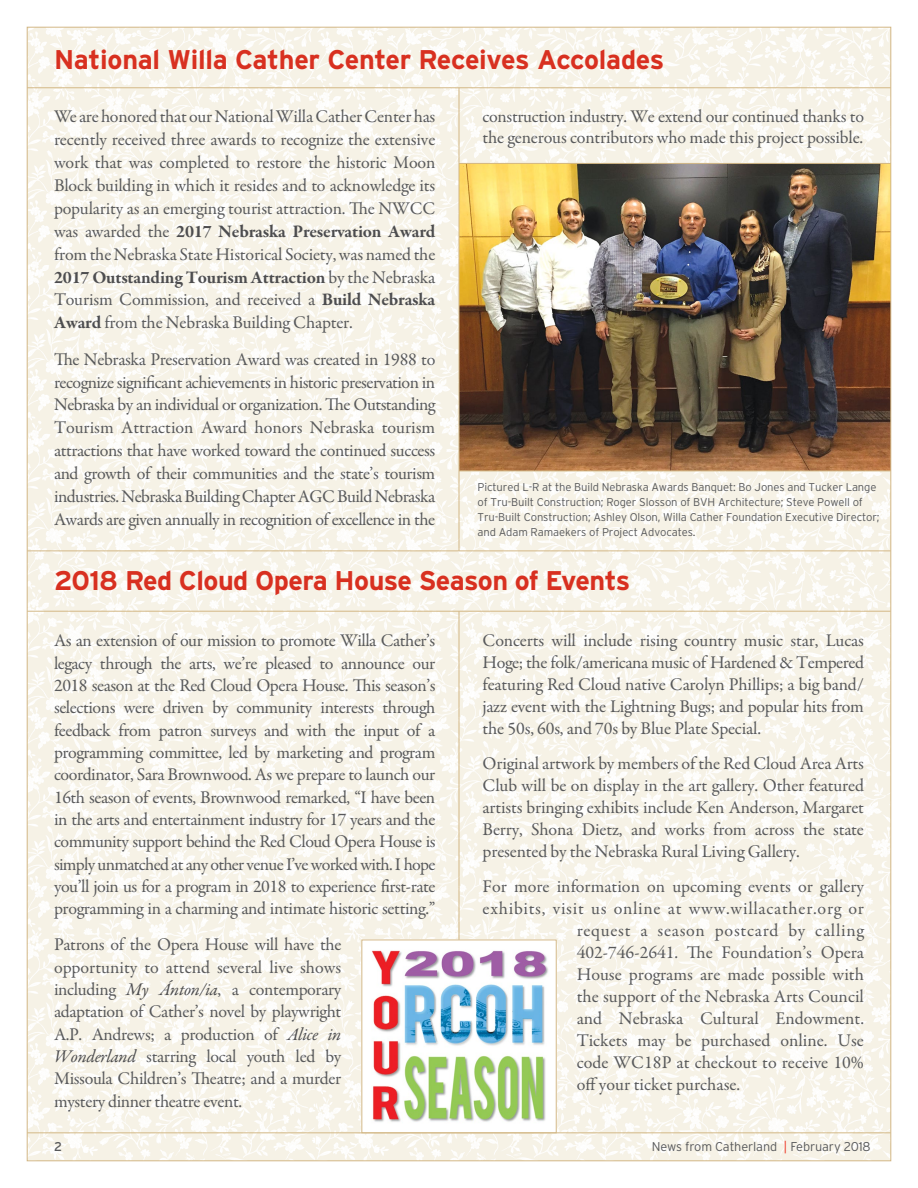
<style>
.page{position:relative;width:918px;height:1188px;background:#fff}
.page>*{position:absolute;margin:0;border:0;box-sizing:border-box;transform-origin:0 0}
.t1{font:700 27px "Interstate";letter-spacing:-.02em;color:#d83020}
.t2{font:18px/22.4px "Garamond Premr Pro";letter-spacing:-.01em;color:#58595b;text-align:justify}
.t3{font:18px "Garamond Premr Pro";letter-spacing:.04em;color:#58595b}
.t4{font:300 12.75px "Interstate";letter-spacing:-.01em;color:#58595b}
.t5{font:12.75px "Interstate";color:#58595b}
.t6{font:300 11.25px/15px "Interstate";letter-spacing:-.01em;color:#58595b}
.s1{font-weight:700;color:#4d4d4f}
.s2{font-style:italic;color:#4d4d4f}
.s3{color:#ee3524}
</style>
<div class="page">
<img style="left:29px;top:29px;width:860px;height:1130px">
<img style="left:364px;top:942px;width:190px;height:189px">
<img style="left:460px;top:164px;width:429px;height:307px">
<hr style="left:27px;top:1133px;width:864px;height:1px;background:#d3b886">
<hr style="left:459px;top:611px;width:1px;height:329px;background:#d3b886">
<hr style="left:27px;top:611px;width:864px;height:1px;background:#d3b886">
<hr style="left:27px;top:551px;width:864px;height:1px;background:#d3b886">
<hr style="left:459px;top:88px;width:1px;height:463px;background:#d3b886">
<hr style="left:459px;top:471px;width:432px;height:1px;background:#d3b886">
<hr style="left:459px;top:163px;width:432px;height:1px;background:#d3b886">
<hr style="left:27px;top:88px;width:864px;height:1px;background:#d3b886">
<h1 class="t1" style="left:54px;top:45px;width:612px">National Willa Cather Center Receives Accolades</h1>
<p class="t2" style="left:54px;top:106px;width:383px;line-height:23px">We are honored that our National Willa Cather Center has recently received three awards to recognize the extensive work that was completed to restore the historic Moon Block building in which it resides and to acknowledge its popularity as an emerging tourist attraction. The NWCC was awarded the <span class="s1">2017 Nebraska Preservation Award </span>from the Nebraska State Historical Society, was named the <span class="s1">2017 Outstanding Tourism Attraction</span> by the Nebraska Tourism Commission, and received a <span class="s1">Build Nebraska Award</span> from the Nebraska Building Chapter.</p>
<p class="t2" style="left:54px;top:348px;width:383px;line-height:23px">The Nebraska Preservation Award was created in 1988 to recognize significant achievements in historic preservation in Nebraska by an individual or organization. The Outstanding Tourism Attraction Award honors Nebraska tourism attractions that have worked toward the continued success and growth of their communities and the state’s tourism industries. Nebraska Building Chapter AGC Build Nebraska Awards are given annually in recognition of excellence in the</p>
<p class="t2" style="left:483px;top:107px;width:383px;line-height:21px">construction industry. We extend our continued thanks to the generous contributors who made this project possible.</p>
<p class="t6" style="left:478px;top:480px;width:404px">Pictured L-R at the Build Nebraska Awards Banquet: Bo Jones and Tucker Lange of Tru-Built Construction; Roger Slosson of BVH Architecture; Steve Powell of Tru-Built Construction; Ashley Olson, Willa Cather Foundation Executive Director; and Adam Ramaekers of Project Advocates.</p>
<h1 class="t1" style="left:54px;top:566px;width:578px">2018 Red Cloud Opera House Season of Events</h1>
<p class="t2" style="left:54px;top:630px;width:383px">As an extension of our mission to promote Willa Cather’s legacy through the arts, we’re pleased to announce our 2018 season at the Red Cloud Opera House. This season’s selections were driven by community interests through feedback from patron surveys and with the input of a programming committee, led by marketing and program coordinator, Sara Brownwood. As we prepare to launch our 16th season of events, Brownwood remarked, “I have been in the arts and entertainment industry for 17 years and the community support behind the Red Cloud Opera House is simply unmatched at any other venue I’ve worked with. I hope you’ll join us for a program in 2018 to experience first-rate programming in a charming and intimate historic setting.”</p>
<p class="t2" style="left:54px;top:934px;width:289px">Patrons of the Opera House will have the opportunity to attend several live shows including <span class="s2">My Ánton/ia</span>, a contemporary adaptation of Cather’s novel by playwright A.P. Andrews; a production of <span class="s2">Alice in Wonderland</span> starring local youth led by Missoula Children’s Theatre; and a murder mystery dinner theatre event.</p>
<p class="t2" style="left:483px;top:630px;width:383px;line-height:21.9px">Concerts will include rising country music star, Lucas Hoge; the folk/americana music of Hardened &amp; Tempered featuring Red Cloud native Carolyn Phillips; a big band/ jazz event with the Lightning Bugs; and popular hits from the 50s, 60s, and 70s by Blue Plate Special.</p>
<p class="t2" style="left:483px;top:753px;width:383px;line-height:21.9px">Original artwork by members of the Red Cloud Area Arts Club will be on display in the art gallery. Other featured artists bringing exhibits include Ken Anderson, Margaret Berry, Shona Dietz, and works from across the state presented by the Nebraska Rural Living Gallery.</p>
<p class="t2" style="left:483px;top:876px;width:383px">For more information on upcoming events or gallery</p>
<p class="t3" style="left:483px;top:898px;width:383px">exhibits, visit us online at www.willacather.org or</p>
<p class="t3" style="left:577px;top:920px;width:289px">request a season postcard by calling</p>
<p class="t2" style="left:577px;top:942px;width:289px">402-746-2641. The Foundation’s Opera</p>
<p class="t2" style="left:577px;top:964px;width:289px">House programs are made possible with</p>
<p class="t2" style="left:577px;top:986px;width:289px">the support of the Nebraska Arts Council</p>
<p class="t2" style="left:577px;top:1008px;width:289px">and Nebraska Cultural Endowment.</p>
<p class="t2" style="left:577px;top:1029px;width:289px">Tickets may be purchased online. Use</p>
<p class="t2" style="left:577px;top:1051px;width:289px">code WC18P at checkout to receive 10%</p>
<p class="t2" style="left:577px;top:1073px;width:165px">off your ticket purchase.</p>
<p class="t5" style="left:54px;top:1139px;width:10px">2</p>
<p class="t4" style="left:652px;top:1139px;width:220px">News from Catherland <span class="s3">|</span> February 2018</p>
</div>
